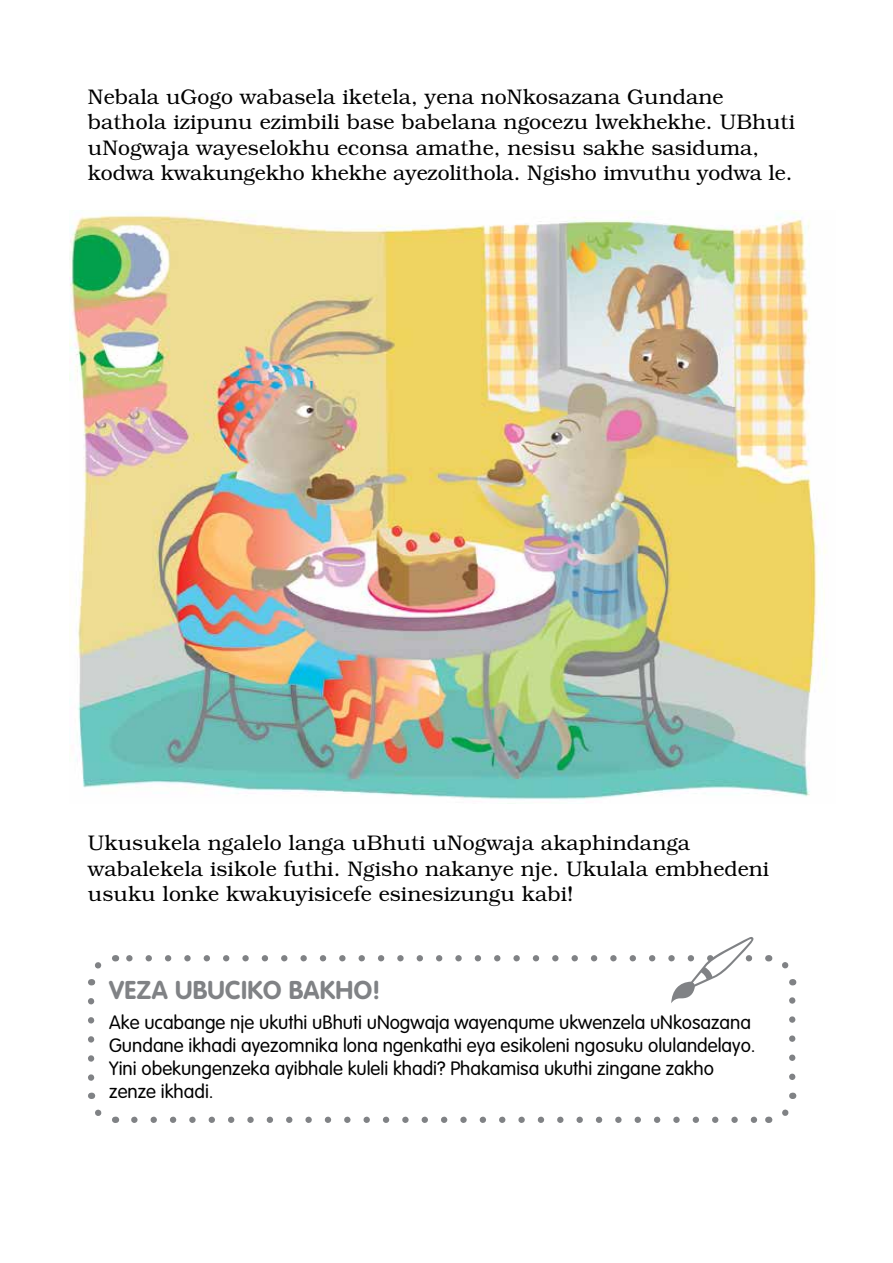
<style>
.page{position:relative;width:893px;height:1263px;background:#fff}
.page>*{position:absolute;margin:0;border:0;box-sizing:border-box;transform-origin:0 0}
.t1{font:700 25.35px "VAG Rounded Std";letter-spacing:.01em;color:#808285}
.t2{font:300 21.15px/25.3px "Bookman Std";letter-spacing:.005em;color:#000}
.t3{font:300 19.05px/23.2px "VAG Rounded Std";color:#000}
</style>
<div class="page">
<svg style="left:88px;top:1001px;width:6px;height:80px"></svg>
<svg style="left:134px;top:1116px;width:624px;height:7px"></svg>
<svg style="left:789px;top:997px;width:6px;height:80px"></svg>
<svg style="left:88px;top:962px;width:14px;height:23px"></svg>
<svg style="left:89px;top:1093px;width:27px;height:30px"></svg>
<svg style="left:782px;top:1093px;width:15px;height:23px"></svg>
<svg style="left:768px;top:955px;width:26px;height:30px"></svg>
<svg style="left:126px;top:937px;width:627px;height:66px"></svg>
<img style="left:69px;top:212px;width:758px;height:592px">
<p class="t2" style="left:88px;top:84px;width:709px">Nebala uGogo wabasela iketela, yena noNkosazana Gundane bathola izipunu ezimbili base babelana ngocezu lwekhekhe. UBhuti uNogwaja wayeselokhu econsa amathe, nesisu sakhe sasiduma, kodwa kwakungekho khekhe ayezolithola. Ngisho imvuthu yodwa le.</p>
<p class="t2" style="left:88px;top:831px;width:683px">Ukusukela ngalelo langa uBhuti uNogwaja akaphindanga wabalekela isikole futhi. Ngisho nakanye nje. Ukulala embhedeni usuku lonke kwakuyisicefe esinesizungu kabi!</p>
<p class="t1" style="left:109px;top:975px;width:273px">VEZA UBUCIKO BAKHO!</p>
<p class="t3" style="left:109px;top:1011px;width:648px">Ake ucabange nje ukuthi uBhuti uNogwaja wayenqume ukwenzela uNkosazana Gundane ikhadi ayezomnika lona ngenkathi eya esikoleni ngosuku olulandelayo.<br>Yini obekungenzeka ayibhale kuleli khadi? Phakamisa ukuthi zingane zakho zenze ikhadi.</p>
</div>
